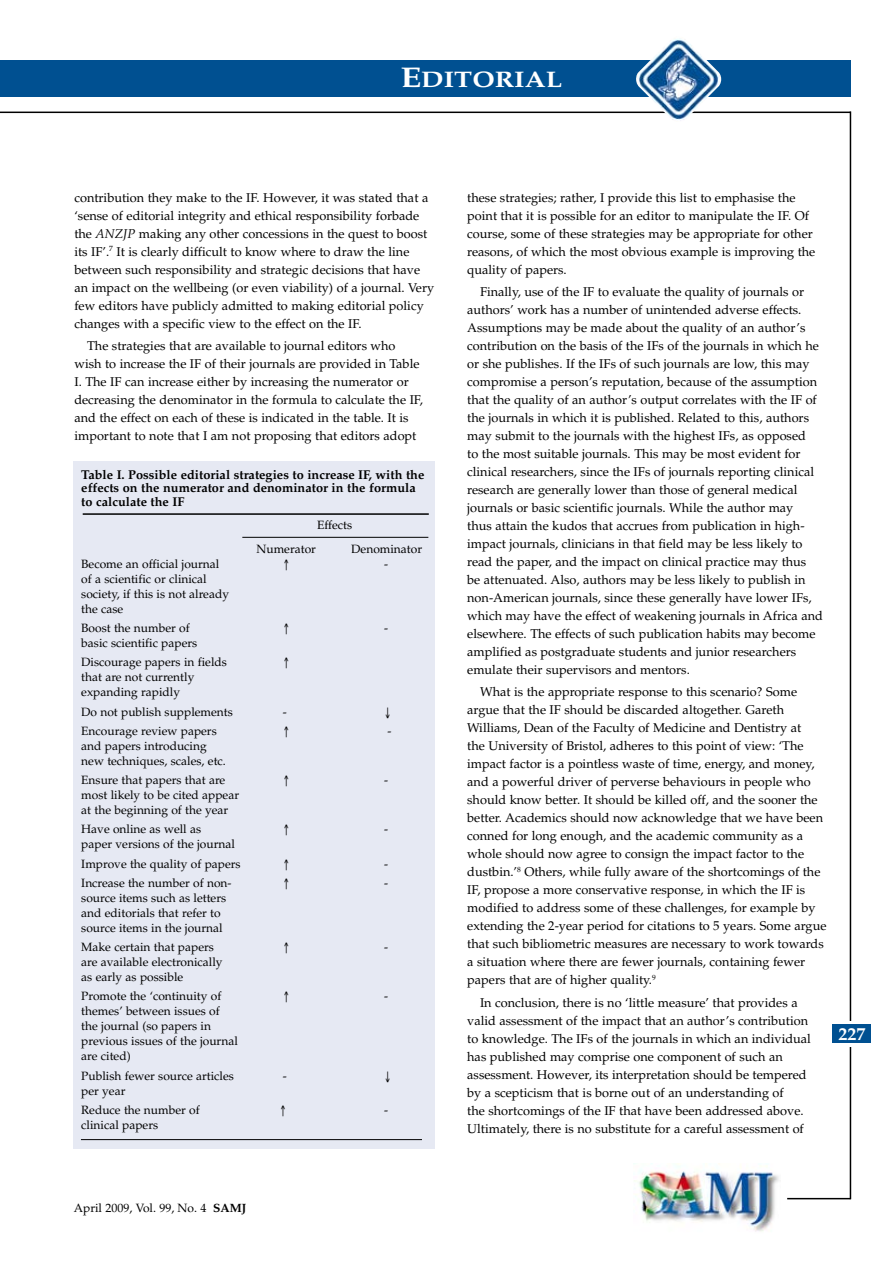
<style>
.page{position:relative;width:893px;height:1263px;background:#fff}
.page>*{position:absolute;margin:0;border:0;box-sizing:border-box;transform-origin:0 0}
.t1{font:700 22.5px "Palatino";color:#fff;scale:1.2 1}
.t2{font:700 18px "Palatino";color:#fff}
.t3{font:12.75px/18px "Palatino";color:#000}
.t4{font:700 12.75px/13.5px "Palatino";color:#000}
.t5{font:12px/15px "Palatino";color:#000}
.s1{font-size:28.5px}
.s2{font-style:italic}
.s3{font-weight:700}
</style>
<div class="page">
<hr style="left:850px;top:111px;width:1px;height:1088px;background:#000">
<div style="left:836px;top:1021px;width:28px;height:25px;background:#fff"></div>
<hr style="left:787px;top:1198px;width:64px;height:1px;background:#000">
<div style="left:0;top:60px;width:850px;height:37px;background:#005091"></div>
<hr style="left:0;top:112px;width:850px;height:1px;background:#000">
<img style="left:634px;top:1163px;width:145px;height:69px">
<div style="left:832px;top:1024px;width:38px;height:19px;background:#005091"></div>
<img style="left:636px;top:39px;width:85px;height:82px">
<div style="left:73px;top:461px;width:362px;height:687px;background:#e6e9f3"></div>
<hr style="left:83px;top:513px;width:346px;height:2px;background:#000">
<hr style="left:81px;top:1139px;width:341px;height:1px;background:#000">
<hr style="left:242px;top:537px;width:186px;height:1px;background:#000">
<h1 class="t1" style="left:400px;top:67px;width:136px"><span class="s1">E</span>DITORIAL</h1>
<p class="t3" style="left:74px;top:189px;width:361px">contribution they make to the IF. However, it was stated that a ‘sense of editorial integrity and ethical responsibility forbade the <span class="s2">ANZJP</span> making any other concessions in the quest to boost its IF’.<sup>7</sup> It is clearly difficult to know where to draw the line between such responsibility and strategic decisions that have an impact on the wellbeing (or even viability) of a journal. Very few editors have publicly admitted to making editorial policy changes with a specific view to the effect on the IF.</p>
<p class="t3" style="left:74px;top:337px;width:350px;text-indent:13px">The strategies that are available to journal editors who wish to increase the IF of their journals are provided in Table I. The IF can increase either by increasing the numerator or decreasing the denominator in the formula to calculate the IF, and the effect on each of these is indicated in the table. It is important to note that I am not proposing that editors adopt</p>
<p class="t4" style="left:81px;top:468px;width:345px">Table I. Possible editorial strategies to increase IF, with the effects on the numerator and denominator in the formula to calculate the IF</p>
<p class="t5" style="left:317px;top:518px;width:37px">Effects</p>
<p class="t5" style="left:256px;top:541px;width:61px">Numerator</p>
<p class="t5" style="left:351px;top:541px;width:72px">Denominator</p>
<p class="t5" style="left:81px;top:556px;width:140px">Become an official journal</p>
<p class="t5" style="left:384px;top:556px;width:5px">-</p>
<p class="t5" style="left:81px;top:571px;width:149px">of a scientific or clinical society, if this is not already the case</p>
<p class="t5" style="left:81px;top:621px;width:110px">Boost the number of</p>
<p class="t5" style="left:384px;top:621px;width:5px">-</p>
<p class="t5" style="left:81px;top:634px;width:147px;line-height:19.2px">basic scientific papers<br>Discourage papers in fields</p>
<p class="t5" style="left:81px;top:670px;width:115px">that are not currently expanding rapidly</p>
<p class="t5" style="left:81px;top:704px;width:153px">Do not publish supplements</p>
<p class="t5" style="left:283px;top:704px;width:5px">-</p>
<p class="t5" style="left:81px;top:723px;width:137px">Encourage review papers</p>
<p class="t5" style="left:388px;top:723px;width:5px">-</p>
<p class="t5" style="left:81px;top:738px;width:146px">and papers introducing new techniques, scales, etc.</p>
<p class="t5" style="left:81px;top:773px;width:146px">Ensure that papers that are</p>
<p class="t5" style="left:384px;top:773px;width:5px">-</p>
<p class="t5" style="left:81px;top:788px;width:159px">most likely to be cited appear at the beginning of the year</p>
<p class="t5" style="left:81px;top:822px;width:121px">Have online as well as</p>
<p class="t5" style="left:384px;top:822px;width:5px">-</p>
<p class="t5" style="left:81px;top:835px;width:161px;line-height:19.2px">paper versions of the journal<br>Improve the quality of papers</p>
<p class="t5" style="left:384px;top:856px;width:5px">-</p>
<p class="t5" style="left:81px;top:875px;width:152px">Increase the number of non-</p>
<p class="t5" style="left:384px;top:875px;width:5px">-</p>
<p class="t5" style="left:81px;top:890px;width:146px">source items such as letters and editorials that refer to source items in the journal</p>
<p class="t5" style="left:81px;top:940px;width:134px">Make certain that papers</p>
<p class="t5" style="left:384px;top:940px;width:5px">-</p>
<p class="t5" style="left:81px;top:955px;width:143px">are available electronically as early as possible</p>
<p class="t5" style="left:81px;top:989px;width:142px">Promote the ‘continuity of</p>
<p class="t5" style="left:384px;top:989px;width:5px">-</p>
<p class="t5" style="left:81px;top:1004px;width:158px">themes’ between issues of the journal (so papers in previous issues of the journal are cited)</p>
<p class="t5" style="left:81px;top:1068px;width:154px">Publish fewer source articles</p>
<p class="t5" style="left:283px;top:1068px;width:5px">-</p>
<p class="t5" style="left:81px;top:1081px;width:120px;line-height:19.2px">per year<br>Reduce the number of</p>
<p class="t5" style="left:384px;top:1102px;width:5px">-</p>
<p class="t5" style="left:81px;top:1117px;width:78px">clinical papers</p>
<p class="t5" style="left:74px;top:1201px;width:174px">April 2009, Vol. 99, No. 4 <span class="s3">SAMJ</span></p>
<p class="t3" style="left:467px;top:189px;width:350px">these strategies; rather, I provide this list to emphasise the point that it is possible for an editor to manipulate the IF. Of course, some of these strategies may be appropriate for other reasons, of which the most obvious example is improving the quality of papers.</p>
<p class="t3" style="left:467px;top:283px;width:357px;text-indent:13px">Finally, use of the IF to evaluate the quality of journals or authors’ work has a number of unintended adverse effects.<br>Assumptions may be made about the quality of an author’s contribution on the basis of the IFs of the journals in which he or she publishes. If the IFs of such journals are low, this may compromise a person’s reputation, because of the assumption that the quality of an author’s output correlates with the IF of the journals in which it is published. Related to this, authors may submit to the journals with the highest IFs, as opposed<br>to the most suitable journals. This may be most evident for clinical researchers, since the IFs of journals reporting clinical research are generally lower than those of general medical journals or basic scientific journals. While the author may<br>thus attain the kudos that accrues from publication in high&shy;impact journals, clinicians in that field may be less likely to read the paper, and the impact on clinical practice may thus<br>be attenuated. Also, authors may be less likely to publish in non-American journals, since these generally have lower IFs, which may have the effect of weakening journals in Africa and elsewhere. The effects of such publication habits may become amplified as postgraduate students and junior researchers emulate their supervisors and mentors.</p>
<p class="t3" style="left:467px;top:683px;width:361px;text-indent:13px">What is the appropriate response to this scenario? Some argue that the IF should be discarded altogether. Gareth Williams, Dean of the Faculty of Medicine and Dentistry at<br>the University of Bristol, adheres to this point of view: ‘The impact factor is a pointless waste of time, energy, and money, and a powerful driver of perverse behaviours in people who should know better. It should be killed off, and the sooner the better. Academics should now acknowledge that we have been conned for long enough, and the academic commu-nity as a whole should now agree to consign the impact factor to the dustbin.’<sup>8</sup> Others, while fully aware of the shortcomings of the IF, propose a more conservative response, in which the IF is modified to address some of these challenges, for example by extending the 2-year period for citations to 5 years. Some argue that such bibliometric measures are necessary to work towards a situation where there are fewer journals, containing fewer papers that are of higher quality.<sup>9</sup></p>
<p class="t3" style="left:467px;top:993px;width:345px;text-indent:13px">In conclusion, there is no ‘little measure’ that provides a valid assessment of the impact that an author’s contribution to knowledge. The IFs of the journals in which an individual has published may comprise one component of such an assessment. However, its interpretation should be tempered by a scepticism that is borne out of an understanding of<br>the shortcomings of the IF that have been addressed above.<br>Ultimately, there is no substitute for a careful assessment of</p>
<h2 class="t2" style="left:838px;top:1024px;width:28px">227</h2>
</div>
